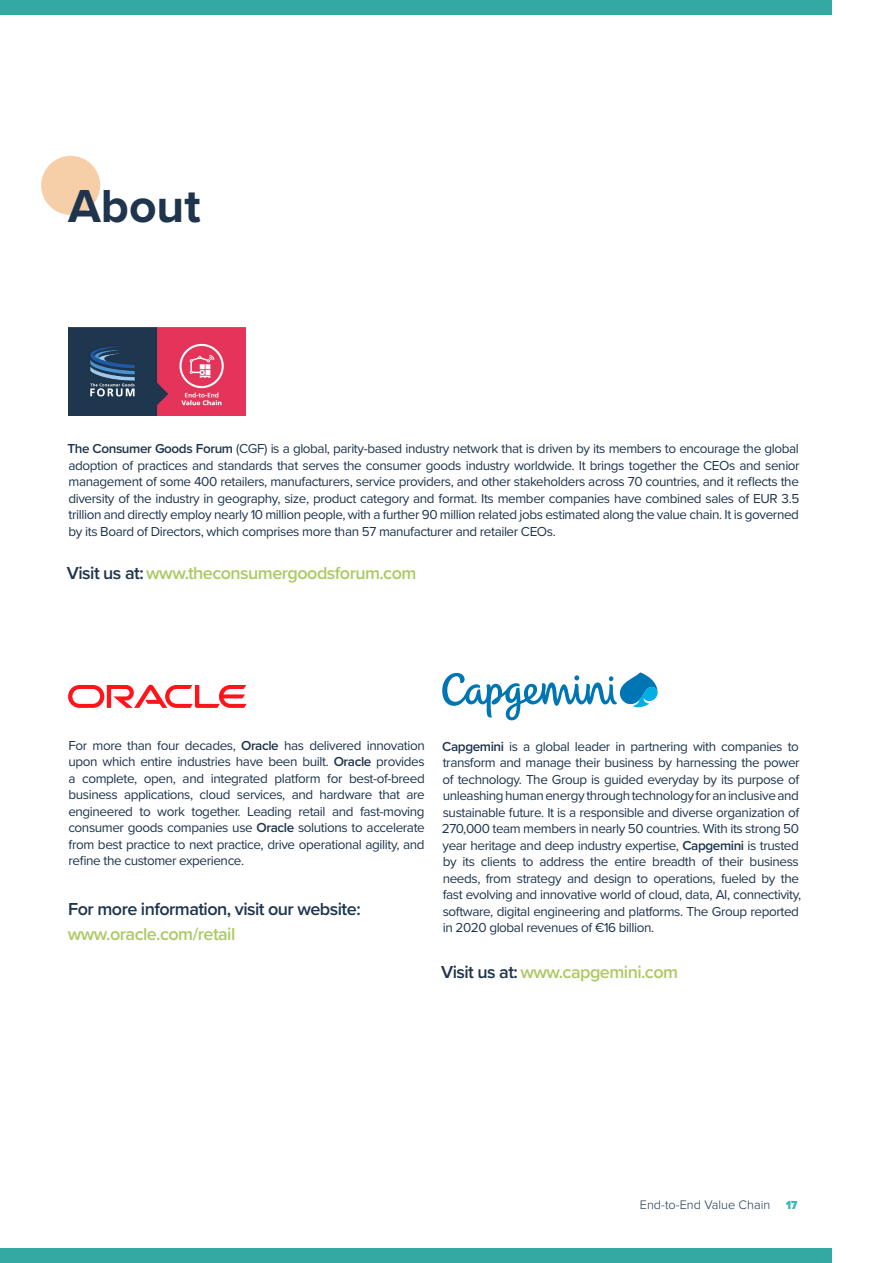
<style>
.page{position:relative;width:893px;height:1263px;background:#fff}
.page>*{position:absolute;margin:0;border:0;box-sizing:border-box;transform-origin:0 0}
.t1{font:700 48px "Proxima Nova";color:#1e354d}
.t2{font:600 18px "Proxima Nova";letter-spacing:-.03em;color:#adc965}
.t3{font:600 18px "Proxima Nova";letter-spacing:-.03em;color:#1e354d}
.t4{font:13.5px/16.5px "Proxima Nova";letter-spacing:-.03em;color:#1e354d;text-align:justify}
.t5{font:300 12.75px "Proxima Nova";color:#1e354d}
.s1{font-weight:600}
.s2{color:#1e354d}
.s3{font-family:"Proxima Nova Cond";font-weight:900;font-size:12px;color:#2ebcb7}
</style>
<div class="page">
<div style="left:0;top:1249px;width:831px;height:14px;background:#32a9a3"></div>
<img style="left:68px;top:327px;width:178px;height:89px">
<div style="left:0;top:0;width:831px;height:14px;background:#32a9a3"></div>
<div style="left:41px;top:156px;width:59px;height:59px;background:#f6cfa9;border-radius:50%"></div>
<svg style="left:442px;top:672px;width:216px;height:48px"></svg>
<svg style="left:68px;top:684px;width:179px;height:24px"></svg>
<h1 class="t1" style="left:68px;top:186px;width:134px">About</h1>
<p class="t4" style="left:67px;top:441px;width:734px"><span class="s1">The Consumer Goods Forum</span> (CGF) is a global, parity-based industry network that is driven by its members to encourage the global adoption of practices and standards that serves the consumer goods industry worldwide. It brings together the CEOs and senior management of some 400 retailers, manufacturers, service providers, and other stakeholders across 70 countries, and it reflects the diversity of the industry in geography, size, product category and format. Its member companies have combined sales of EUR 3.5 trillion and directly employ nearly 10 million people, with a further 90 million related jobs estimated along the value chain. It is governed by its Board of Directors, which comprises more than 57 manufacturer and retailer CEOs.</p>
<h2 class="t2" style="left:67px;top:565px;width:351px"><span class="s2">Visit us at:</span> www.theconsumergoodsforum.com</h2>
<p class="t4" style="left:68px;top:738px;width:358px">For more than four decades, <span class="s1">Oracle</span> has delivered innovation upon which entire industries have been built. <span class="s1">Oracle</span> provides a complete, open, and integrated platform for best-of-breed business applications, cloud services, and hardware that are engineered to work together. Leading retail and fast-moving consumer goods companies use <span class="s1">Oracle</span> solutions to accelerate from best practice to next practice, drive operational agility, and refine the customer experience.</p>
<h2 class="t3" style="left:68px;top:901px;width:294px">For more information, visit our website:</h2>
<h2 class="t2" style="left:68px;top:926px;width:169px">www.oracle.com/retail</h2>
<p class="t4" style="left:442px;top:739px;width:361px;text-align:left"><span class="s1">Capgemini</span> is a global leader in partnering with companies to transform and manage their business by harnessing the power of technology. The Group is guided everyday by its purpose of unleashing human energy through technology for an inclusive and sustainable future. It is a responsible and diverse organization of 270,000 team members in nearly 50 countries. With its strong 50 year heritage and deep industry expertise, <span class="s1">Capgemini</span> is trusted by its clients to address the entire breadth of their business needs, from strategy and design to operations, fueled by the fast evolving and innovative world of cloud, data, AI, connectivity, software, digital engineering and platforms. The Group reported in 2020 global revenues of €16 billion.</p>
<h2 class="t2" style="left:441px;top:964px;width:239px"><span class="s2">Visit us at:</span> www.capgemini.com</h2>
<p class="t5" style="left:640px;top:1200px;width:159px">End-to-End Value Chain <span class="s3">17</span></p>
</div>
